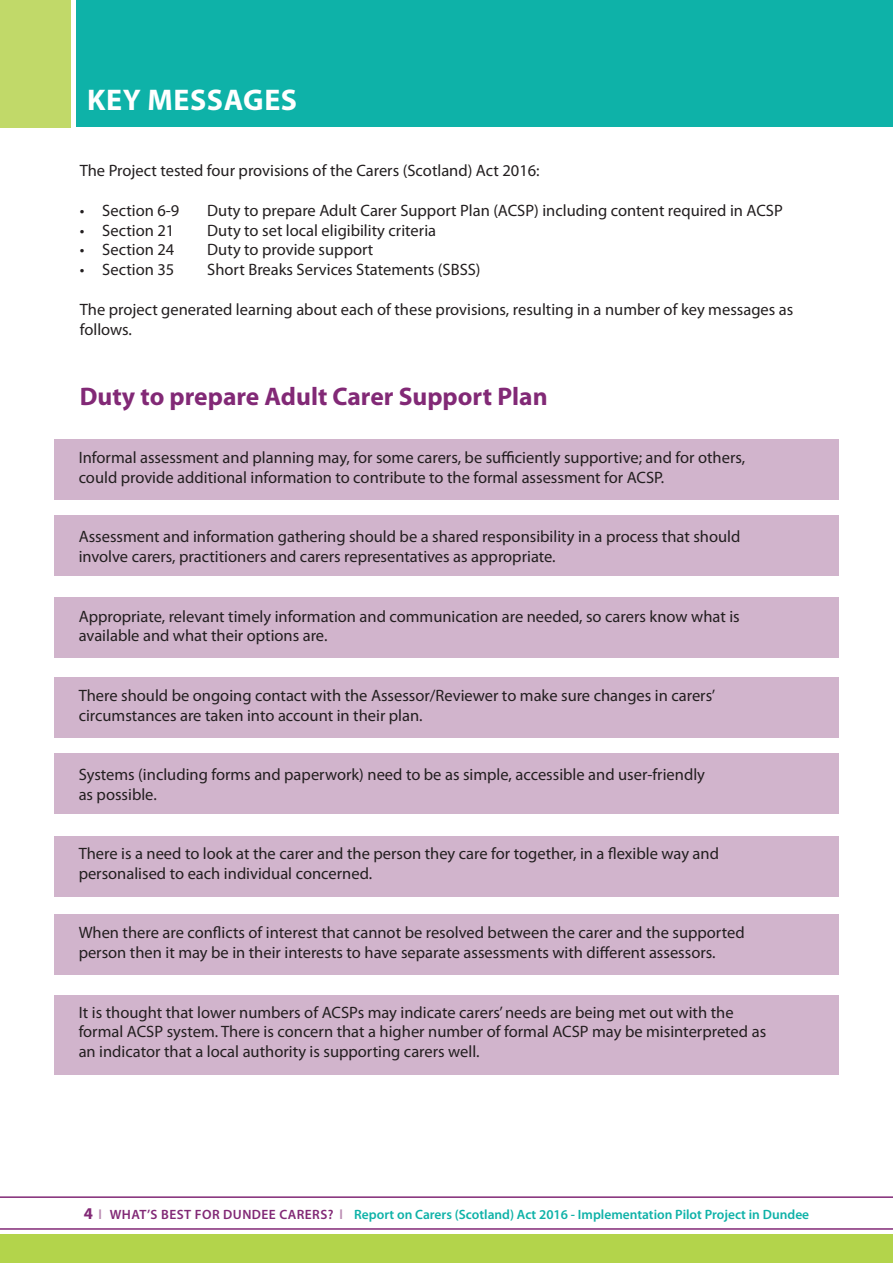
<style>
.page{position:relative;width:893px;height:1263px;background:#fff}
.page>*{position:absolute;margin:0;border:0;box-sizing:border-box;transform-origin:0 0}
.t1{font:700 30px "Myriad Pro";letter-spacing:.02em;color:#fff}
.t2{font:700 25.5px "Myriad Pro";color:#822976}
.t3{font:16.5px/19.8px "Myriad Pro";color:#231f20}
.t4{font:600 13.5px "Myriad Pro";color:#0eb2a8}
.s1{font-weight:700;font-size:16.5px;color:#822976}
.s2{color:#ba8bb2}
.s3{color:#822976}
</style>
<div class="page">
<div style="left:0;top:1235px;width:893px;height:28px;background:#b3d44b"></div>
<hr style="left:0;top:1196px;width:893px;height:2px;background:#822976">
<hr style="left:0;top:1228px;width:893px;height:2px;background:#822976">
<svg style="left:76px;top:0;width:1px;height:125px"></svg>
<div style="left:77px;top:0;width:816px;height:126px;background:#0eb2a8"></div>
<div style="left:0;top:0;width:71px;height:127px;background:#c1d969"></div>
<div style="left:54px;top:515px;width:785px;height:61px;background:#d1b4cc"></div>
<div style="left:54px;top:439px;width:785px;height:61px;background:#d1b4cc"></div>
<div style="left:54px;top:597px;width:785px;height:61px;background:#d1b4cc"></div>
<div style="left:54px;top:677px;width:785px;height:60px;background:#d1b4cc"></div>
<div style="left:54px;top:753px;width:785px;height:61px;background:#d1b4cc"></div>
<div style="left:54px;top:837px;width:785px;height:60px;background:#d1b4cc"></div>
<div style="left:54px;top:914px;width:785px;height:61px;background:#d1b4cc"></div>
<div style="left:54px;top:996px;width:785px;height:79px;background:#d1b4cc"></div>
<h1 class="t1" style="left:87px;top:81px;width:211px">KEY MESSAGES</h1>
<p class="t3" style="left:80px;top:160px;width:461px">The Project tested four provisions of the Carers (Scotland) Act 2016:</p>
<p class="t3" style="left:80px;top:200px;width:101px">• Section 6-9</p>
<p class="t3" style="left:207px;top:200px;width:577px">Duty to prepare Adult Carer Support Plan (ACSP) including content required in ACSP</p>
<p class="t3" style="left:80px;top:220px;width:96px">• Section 21</p>
<p class="t3" style="left:207px;top:220px;width:230px">Duty to set local eligibility criteria</p>
<p class="t3" style="left:80px;top:240px;width:96px">• Section 24</p>
<p class="t3" style="left:207px;top:240px;width:168px">Duty to provide support</p>
<p class="t3" style="left:80px;top:259px;width:96px">• Section 35</p>
<p class="t3" style="left:207px;top:259px;width:275px">Short Breaks Services Statements (SBSS)</p>
<p class="t3" style="left:80px;top:299px;width:715px">The project generated learning about each of these provisions, resulting in a number of key messages as follows.</p>
<h2 class="t2" style="left:80px;top:379px;width:469px">Duty to prepare Adult Carer Support Plan</h2>
<p class="t3" style="left:79px;top:447px;width:668px">Informal assessment and planning may, for some carers, be sufficiently supportive; and for others, could provide additional information to contribute to the formal assessment for ACSP.</p>
<p class="t3" style="left:79px;top:527px;width:663px">Assessment and information gathering should be a shared responsibility in a process that should involve carers, practitioners and carers representatives as appropriate.</p>
<p class="t3" style="left:79px;top:606px;width:663px">Appropriate, relevant timely information and communication are needed, so carers know what is available and what their options are.</p>
<p class="t3" style="left:79px;top:685px;width:638px">There should be ongoing contact with the Assessor/Reviewer to make sure changes in carers’ circumstances are taken into account in their plan.</p>
<p class="t3" style="left:79px;top:764px;width:628px">Systems (including forms and paperwork) need to be as simple, accessible and user-friendly as possible.</p>
<p class="t3" style="left:79px;top:843px;width:642px">There is a need to look at the carer and the person they care for together, in a flexible way and personalised to each individual concerned.</p>
<p class="t3" style="left:79px;top:923px;width:667px">When there are conflicts of interest that cannot be resolved between the carer and the supported person then it may be in their interests to have separate assessments with different assessors.</p>
<p class="t3" style="left:79px;top:1002px;width:689px">It is thought that lower numbers of ACSPs may indicate carers’ needs are being met out with the formal ACSP system. There is concern that a higher number of formal ACSP may be misinterpreted as an indicator that a local authority is supporting carers well.</p>
<p class="t4" style="left:84px;top:1206px;width:727px"><span class="s1">4</span> <span class="s2">l</span> <span class="s3">WHAT’S BEST FOR DUNDEE CARERS?</span> <span class="s2">l</span> Report on Carers (Scotland) Act 2016 - Implementation Pilot Project in Dundee</p>
</div>
